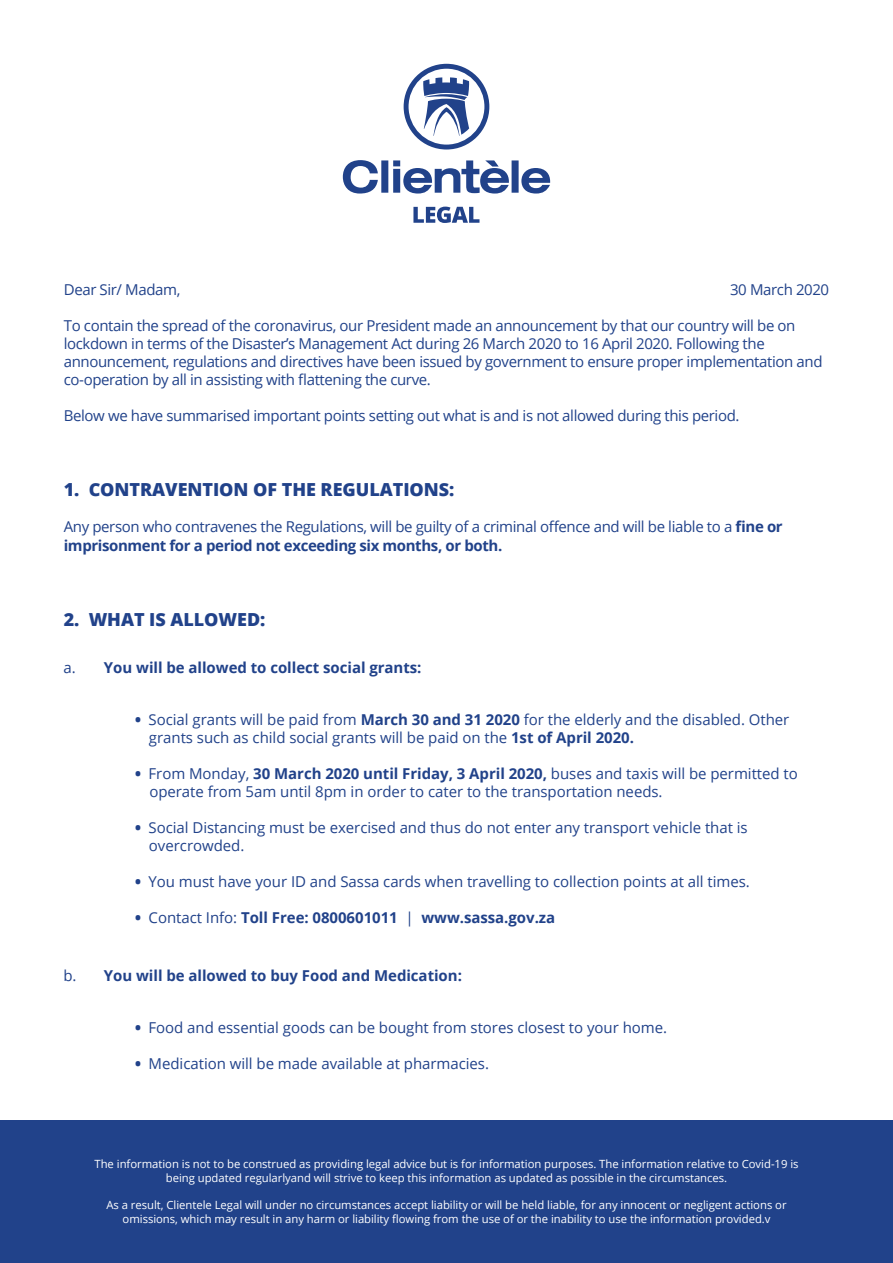
<style>
.page{position:relative;width:893px;height:1263px;background:#fff}
.page>*{position:absolute;margin:0;border:0;box-sizing:border-box;transform-origin:0 0}
.t1{font:800 18px "Open Sans";letter-spacing:-.005em;color:#21428a}
.t2{font:15px/18px "Open Sans";letter-spacing:-.025em;color:#21428a}
.t3{font:15px/18px "Open Sans";letter-spacing:-.005em;color:#21428a}
.t4{font:700 15px "Open Sans";letter-spacing:-.005em;color:#21428a}
.t5{font:11.25px/13.5px "Open Sans";letter-spacing:-.005em;color:#fff;text-align:center}
.s1{font-weight:700}
.s2{font-weight:400}
.s3{font-weight:800}
</style>
<div class="page">
<div style="left:0;top:1121px;width:893px;height:142px;background:#21428a"></div>
<svg style="left:413px;top:207px;width:66px;height:16px"></svg>
<svg style="left:343px;top:160px;width:207px;height:34px"></svg>
<svg style="left:404px;top:64px;width:85px;height:86px"></svg>
<p class="t2" style="left:64px;top:280px;width:118px">Dear Sir/ Madam,</p>
<p class="t2" style="left:64px;top:316px;width:760px">To contain the spread of the coronavirus, our President made an announcement by that our country will be on lockdown in terms of the Disaster’s Management Act during 26 March 2020 to 16 April 2020. Following the announcement, regulations and directives have been issued by government to ensure proper implementation and co-operation by all in assisting with flattening the curve.</p>
<p class="t2" style="left:64px;top:406px;width:677px">Below we have summarised important points setting out what is and is not allowed during this period.</p>
<p class="t2" style="left:730px;top:280px;width:101px">30 March 2020</p>
<p class="t1" style="left:64px;top:475px;width:392px">1. CONTRAVENTION OF THE REGULATIONS:</p>
<p class="t2" style="left:64px;top:516px;width:720px;line-height:19.8px">Any person who contravenes the Regulations, will be guilty of a criminal offence and will be liable to a <span class="s1">fine or imprisonment for a period not exceeding six months, or both.</span></p>
<p class="t1" style="left:64px;top:606px;width:203px">2. WHAT IS ALLOWED:</p>
<p class="t4" style="left:63px;top:657px;width:360px"><span class="s2">a.</span> You will be allowed to collect social grants:</p>
<p class="t3" style="left:149px;top:710px;width:642px;text-indent:-14px"><span class="s3">•</span> Social grants will be paid from <span class="s1">March 30 and 31 2020</span> for the elderly and the disabled. Other grants such as child social grants will be paid on the <span class="s1">1st of April 2020.</span></p>
<p class="t3" style="left:149px;top:764px;width:650px;text-indent:-14px"><span class="s3">•</span> From Monday, <span class="s1">30 March 2020 until Friday, 3 April 2020,</span> buses and taxis will be permitted to operate from 5am until 8pm in order to cater to the transportation needs.</p>
<p class="t3" style="left:149px;top:818px;width:600px;text-indent:-14px"><span class="s3">•</span> Social Distancing must be exercised and thus do not enter any transport vehicle that is overcrowded.</p>
<p class="t3" style="left:135px;top:872px;width:616px"><span class="s3">•</span> You must have your ID and Sassa cards when travelling to collection points at all times.</p>
<p class="t4" style="left:135px;top:907px;width:422px"><span class="s3">•</span> <span class="s2">Contact Info:</span> Toll Free: 0800601011 <span class="s2">|</span> www.sassa.gov.za</p>
<p class="t4" style="left:63px;top:965px;width:400px"><span class="s2">b.</span> You will be allowed to buy Food and Medication:</p>
<p class="t3" style="left:135px;top:1018px;width:534px"><span class="s3">•</span> Food and essential goods can be bought from stores closest to your home.</p>
<p class="t3" style="left:135px;top:1054px;width:355px"><span class="s3">•</span> Medication will be made available at pharmacies.</p>
<p class="t5" style="left:95px;top:1157px;width:705px">The information is not to be construed as providing legal advice but is for information purposes. The information relative to Covid-19 is being updated regularlyand will strive to keep this information as updated as possible in the circumstances.</p>
<p class="t5" style="left:106px;top:1198px;width:682px">As a result, Clientele Legal will under no circumstances accept liability or will be held liable, for any innocent or negligent actions or omissions, which may result in any harm or liability flowing from the use of or the inability to use the information provided.v</p>
</div>
